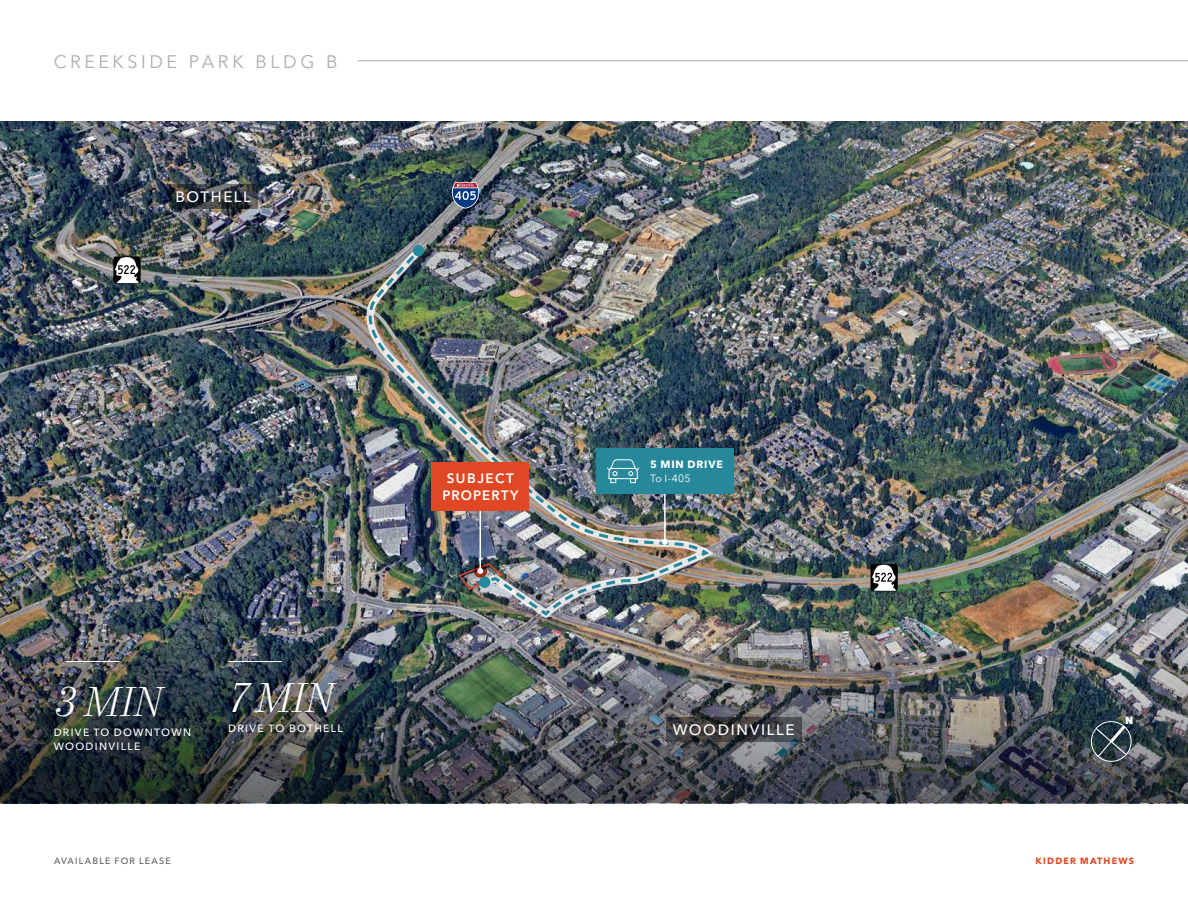
<style>
.page{position:relative;width:1188px;height:918px;background:#fff}
.page>*{position:absolute;margin:0;border:0;box-sizing:border-box;transform-origin:0 0}
.Stat_Italic_-_White_2023{font:italic 300 42px "Mort Modern 07";letter-spacing:-.03em;color:#fff}
.t1{font:18px "Avenir Next LT Pro";letter-spacing:.2em;color:#afabac}
.Bigger_City_-_White_2023{font:500 15px "Avenir Next LT Pro";letter-spacing:.11em;color:#fff}
.Subject_Property_Label_-_White_2023{font:600 13.5px "Avenir Next LT Pro";letter-spacing:.095em;color:#fff}
.Stat_Label_-_White_2023{font:500 10.5px/13.5px "Avenir Next LT Pro";letter-spacing:.125em;color:#fff}
.Map_Highlight_-_Bold_-_White_2023{font:700 10.5px "Avenir Next LT Pro";letter-spacing:.075em;color:#fff}
.Map_Highlight_-_Subtext_-_White_2023{font:10.5px "Avenir Next LT Pro";color:#fff}
.t2{font:800 10.35px "Avenir Next LT Pro";color:#fff}
.t3{font:500 9px "Avenir Next LT Pro";letter-spacing:.13em;color:#5e5d5d}
.t4{font:700 9px "Avenir Next LT Pro";letter-spacing:.13em;color:#e04825}
</style>
<div class="page">
<img style="left:0;top:122px;width:1188px;height:486px">
<img style="left:358px;top:608px;width:830px;height:195px">
<img style="left:0;top:564px;width:358px;height:239px">
<svg style="left:666px;top:717px;width:135px;height:25px;background:#3b3c3e"></svg>
<svg style="left:169px;top:184px;width:89px;height:25px;background:#32363b"></svg>
<div style="left:871px;top:564px;width:27px;height:27px;background:#000;border-radius:3px"></div>
<svg style="left:872px;top:565px;width:24px;height:26px"></svg>
<div style="left:113px;top:256px;width:28px;height:28px;background:#000;border-radius:3px"></div>
<svg style="left:115px;top:257px;width:24px;height:26px"></svg>
<svg style="left:452px;top:181px;width:27px;height:28px"></svg>
<hr style="left:66px;top:661px;width:54px;height:1px;background:#fff">
<hr style="left:228px;top:661px;width:54px;height:1px;background:#fff">
<svg style="left:1089px;top:719px;width:45px;height:45px;background:#45535a"></svg>
<img style="left:367px;top:245px;width:342px;height:375px">
<div style="left:413px;top:245px;width:11px;height:11px;background:#26889a;border-radius:50%"></div>
<div style="left:596px;top:449px;width:138px;height:45px;background:#26889a"></div>
<img style="left:382px;top:348px;width:321px;height:266px">
<div style="left:432px;top:462px;width:97px;height:49px;background:#e04825"></div>
<hr style="left:358px;top:61px;width:830px;height:1px;background:#afabac">
<h2 class="t1" style="left:54px;top:51px;width:285px">CREEKSIDE PARK BLDG B</h2>
<p class="Bigger_City_-_White_2023" style="left:176px;top:188px;width:77px">BOTHELL</p>
<p class="Stat_Italic_-_White_2023" style="left:54px;top:676px;width:109px">3 MIN</p>
<p class="Stat_Label_-_White_2023" style="left:54px;top:726px;width:139px">DRIVE TO DOWNTOWN<br>WOODINVILLE</p>
<p class="Stat_Italic_-_White_2023" style="left:228px;top:673px;width:107px">7 MIN</p>
<p class="Stat_Label_-_White_2023" style="left:228px;top:722px;width:116px">DRIVE TO BOTHELL</p>
<p class="Map_Highlight_-_Bold_-_White_2023" style="left:650px;top:458px;width:74px">5 MIN DRIVE</p>
<p class="Subject_Property_Label_-_White_2023" style="left:447px;top:470px;width:69px">SUBJECT</p>
<p class="Map_Highlight_-_Subtext_-_White_2023" style="left:650px;top:473px;width:42px">To I-405</p>
<p class="Subject_Property_Label_-_White_2023" style="left:442px;top:487px;width:78px">PROPERTY</p>
<p class="Bigger_City_-_White_2023" style="left:673px;top:721px;width:123px">WOODINVILLE</p>
<p class="t2" style="left:1125px;top:714px;width:10px">N</p>
<p class="t3" style="left:54px;top:855px;width:118px">AVAILABLE FOR LEASE</p>
<p class="t4" style="left:1036px;top:855px;width:100px">KIDDER MATHEWS</p>
</div>
